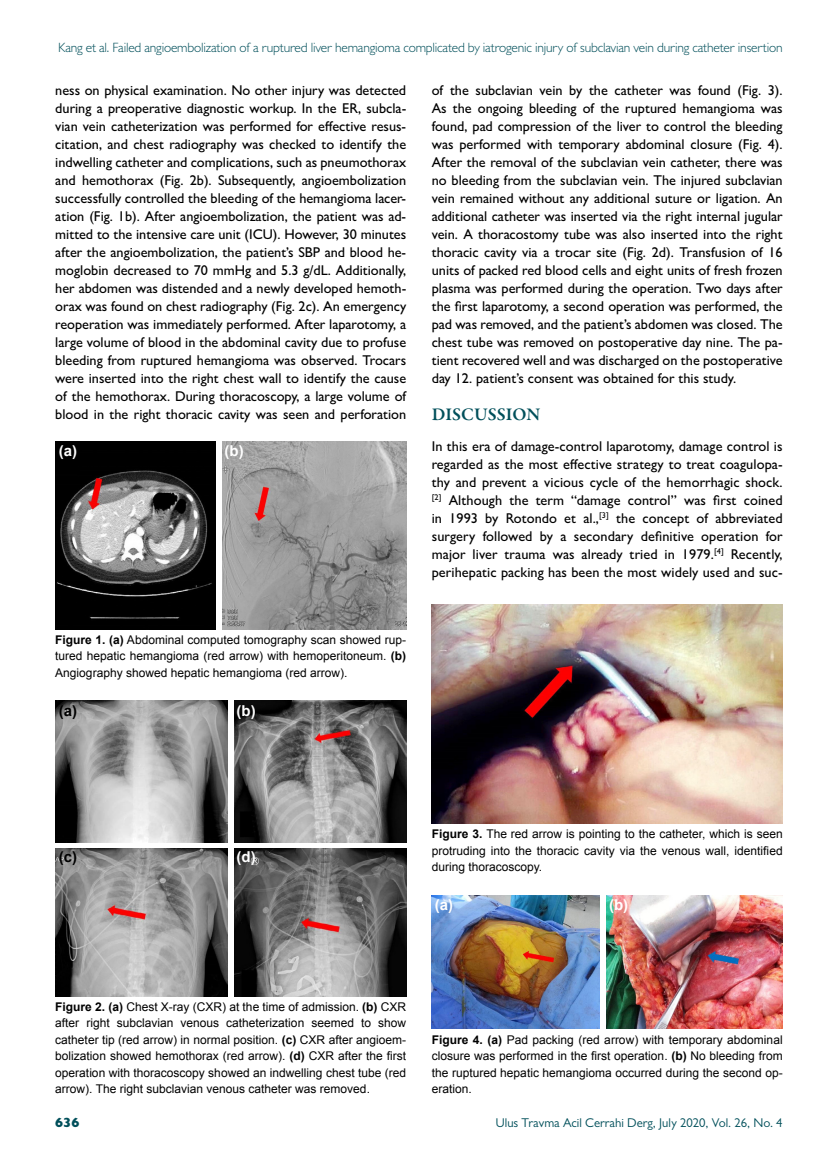
<style>
.page{position:relative;width:838px;height:1170px;background:#fff}
.page>*{position:absolute;margin:0;border:0;box-sizing:border-box;transform-origin:0 0}
.t1{font:600 18px "Garamond Premr Pro";color:#004f5a}
.t2{font:700 15px "Arial";color:#fff}
.t3{font:700 15px "Arial";color:#000}
.t4{font:500 14.25px/18px "Gill Sans MT Pro";color:#000;text-align:justify}
.t5{font:300 13.5px "Gill Sans MT Pro";letter-spacing:-.015em;color:#004f5a}
.t6{font:800 13.5px "Gill Sans MT Pro";color:#004f5a}
.t7{font:12.75px "Gill Sans MT Pro";color:#004f5a}
.t8{font:12px/16.5px "Arial";color:#000;text-align:justify}
.s1{font-weight:700}
</style>
<div class="page">
<img style="left:432px;top:604px;width:350px;height:219px">
<img style="left:432px;top:895px;width:167px;height:133px">
<img style="left:606px;top:895px;width:176px;height:133px">
<img style="left:55px;top:441px;width:160px;height:188px">
<img style="left:222px;top:441px;width:184px;height:188px">
<img style="left:55px;top:700px;width:173px;height:142px">
<img style="left:234px;top:700px;width:172px;height:142px">
<img style="left:55px;top:848px;width:173px;height:148px">
<img style="left:234px;top:848px;width:172px;height:148px">
<p class="t5" style="left:58px;top:39px;width:726px">Kang et al. Failed angioembolization of a ruptured liver hemangioma complicated by iatrogenic injury of subclavian vein during catheter insertion</p>
<p class="t4" style="left:55px;top:81px;width:352px">ness on physical examination. No other injury was detected during a preoperative diagnostic workup. In the ER, subcla&shy;vian vein catheterization was performed for effective resus&shy;citation, and chest radiography was checked to identify the indwelling catheter and complications, such as pneumothorax and hemothorax (Fig. 2b). Subsequently, angioembolization successfully controlled the bleeding of the hemangioma lacer&shy;ation (Fig. 1b). After angioembolization, the patient was ad&shy;mitted to the intensive care unit (ICU). However, 30 minutes after the angioembolization, the patient’s SBP and blood he&shy;moglobin decreased to 70 mmHg and 5.3 g/dL. Additionally, her abdomen was distended and a newly developed hemoth&shy;orax was found on chest radiography (Fig. 2c). An emergency reoperation was immediately performed. After laparotomy, a large volume of blood in the abdominal cavity due to profuse bleeding from ruptured hemangioma was observed. Trocars were inserted into the right chest wall to identify the cause of the hemothorax. During thoracoscopy, a large volume of blood in the right thoracic cavity was seen and perforation</p>
<p class="t4" style="left:432px;top:81px;width:352px">of the subclavian vein by the catheter was found (Fig. 3).<br>As the ongoing bleeding of the ruptured hemangioma was found, pad compression of the liver to control the bleeding was performed with temporary abdominal closure (Fig. 4).<br>After the removal of the subclavian vein catheter, there was no bleeding from the subclavian vein. The injured subclavian vein remained without any additional suture or ligation. An additional catheter was inserted via the right internal jugular vein. A thoracostomy tube was also inserted into the right thoracic cavity via a trocar site (Fig. 2d). Transfusion of 16 units of packed red blood cells and eight units of fresh frozen plasma was performed during the operation. Two days after the first laparotomy, a second operation was performed, the pad was removed, and the patient’s abdomen was closed. The chest tube was removed on postoperative day nine. The pa&shy;tient recovered well and was discharged on the postoperative day 12. patient’s consent was obtained for this study.</p>
<p class="t1" style="left:432px;top:403px;width:110px">DISCUSSION</p>
<p class="t4" style="left:432px;top:437px;width:352px">In this era of damage-control laparotomy, damage control is regarded as the most effective strategy to treat coagulopa&shy;thy and prevent a vicious cycle of the hemorrhagic shock. <sup>[2]</sup> Although the term “damage control” was first coined in 1993 by Rotondo et al.,<sup>[3]</sup> the concept of abbreviated surgery followed by a secondary definitive operation for major liver trauma was already tried in 1979.<sup>[4]</sup> Recently, perihepatic packing has been the most widely used and suc-</p>
<p class="t2" style="left:59px;top:440px;width:20px">(a)</p>
<p class="t2" style="left:225px;top:440px;width:21px">(b)</p>
<p class="t8" style="left:55px;top:631px;width:352px"><span class="s1">Figure 1. (a)</span> Abdominal computed tomography scan showed rup&shy;tured hepatic hemangioma (red arrow) with hemoperitoneum. <span class="s1">(b)<br></span>Angiography showed hepatic hemangioma (red arrow).</p>
<p class="t3" style="left:59px;top:700px;width:20px">(a)</p>
<p class="t2" style="left:237px;top:700px;width:21px">(b)</p>
<p class="t3" style="left:59px;top:847px;width:20px">(c)</p>
<p class="t2" style="left:237px;top:847px;width:21px">(d)</p>
<p class="t8" style="left:432px;top:825px;width:352px"><span class="s1">Figure 3.</span> The red arrow is pointing to the catheter, which is seen protruding into the thoracic cavity via the venous wall, identified during thoracoscopy.</p>
<p class="t2" style="left:435px;top:894px;width:20px">(a)</p>
<p class="t2" style="left:609px;top:894px;width:21px">(b)</p>
<p class="t8" style="left:55px;top:998px;width:352px"><span class="s1">Figure 2. (a)</span> Chest X-ray (CXR) at the time of admission. <span class="s1">(b)</span> CXR after right subclavian venous catheterization seemed to show catheter tip (red arrow) in normal position. <span class="s1">(c)</span> CXR after angioem&shy;bolization showed hemothorax (red arrow). <span class="s1">(d)</span> CXR after the first operation with thoracoscopy showed an indwelling chest tube (red arrow). The right subclavian venous catheter was removed.</p>
<p class="t8" style="left:432px;top:1031px;width:352px"><span class="s1">Figure 4. (a)</span> Pad packing (red arrow) with temporary abdominal closure was performed in the first operation. <span class="s1">(b)</span> No bleeding from the ruptured hepatic hemangioma occurred during the second op&shy;eration.</p>
<p class="t6" style="left:55px;top:1114px;width:26px">636</p>
<p class="t7" style="left:496px;top:1115px;width:288px">Ulus Travma Acil Cerrahi Derg, July 2020, Vol. 26, No. 4</p>
</div>
